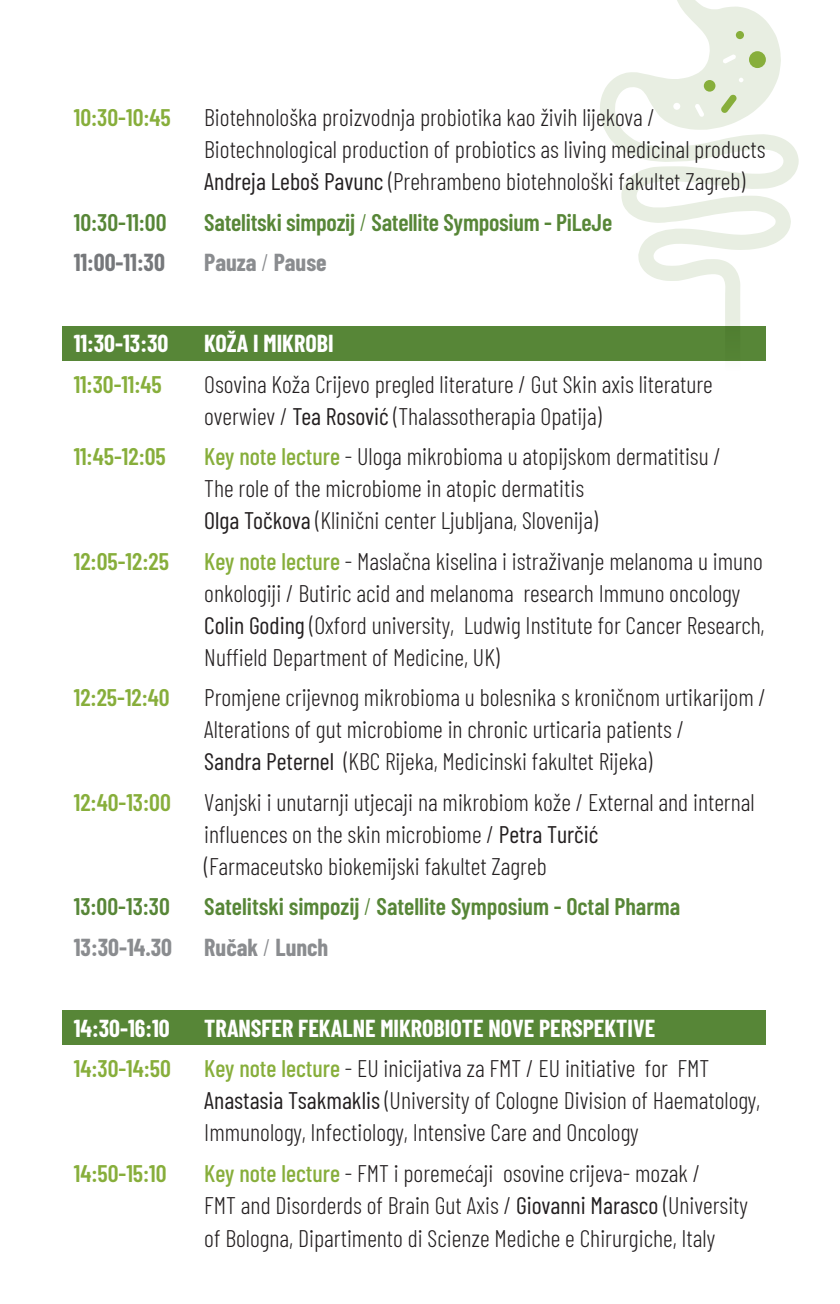
<style>
.page{position:relative;width:840px;height:1304px;background:#fff}
.page>*{position:absolute;margin:0;border:0;box-sizing:border-box;transform-origin:0 0}
.t1{font:300 24px/32px "Barlow Condensed";color:#231f20}
.t2{font:600 24px "Barlow Condensed";color:#578637}
.t3{font:600 24px "Barlow Condensed";color:#87ae3b}
.t4{font:700 24px "Barlow Condensed";color:#fff}
.t5{font:700 24px "Barlow Condensed";color:#8a8c8f}
.t6{font:700 24px "Barlow Condensed";letter-spacing:-.005em;color:#76787b}
.s1{font-weight:400}
.s2{font-weight:300}
.s3{font-weight:500;color:#87ae3b}
</style>
<div class="page">
<div style="left:62px;top:1010px;width:703px;height:34px;background:#578637"></div>
<div style="left:62px;top:327px;width:703px;height:34px;background:#578637"></div>
<svg style="left:599px;top:0;width:199px;height:361px"></svg>
<div style="left:673px;top:103px;width:7px;height:7px;background:#fff;border-radius:50%"></div>
<div style="left:748px;top:51px;width:17px;height:17px;background:#87ae3b;border-radius:50%"></div>
<div style="left:735px;top:31px;width:8px;height:8px;background:#87ae3b;border-radius:50%"></div>
<svg style="left:738px;top:78px;width:5px;height:4px"></svg>
<div style="left:703px;top:80px;width:12px;height:12px;background:#87ae3b;border-radius:50%"></div>
<svg style="left:722px;top:54px;width:13px;height:10px"></svg>
<svg style="left:720px;top:94px;width:16px;height:19px"></svg>
<svg style="left:694px;top:104px;width:10px;height:13px"></svg>
<p class="t3" style="left:74px;top:100px;width:98px">10:30-10:45</p>
<p class="t1" style="left:204px;top:100px;width:562px">Biotehnološka proizvodnja probiotika kao živih lijekova /<br>Biotechnological production of probiotics as living medicinal products<br><span class="s1">Andreja Leboš Pavunc</span> (Prehrambeno biotehnološki fakultet Zagreb)</p>
<p class="t2" style="left:74px;top:205px;width:94px">10:30-11:00</p>
<p class="t2" style="left:204px;top:205px;width:409px">Satelitski simpozij <span class="s2">/</span> Satellite Symposium - PiLeJe</p>
<p class="t6" style="left:74px;top:245px;width:93px">11:00-11:30</p>
<p class="t5" style="left:204px;top:245px;width:124px">Pauza <span class="s2">/</span> Pause</p>
<p class="t4" style="left:74px;top:326px;width:96px">11:30-13:30</p>
<p class="t4" style="left:204px;top:326px;width:131px">KOŽA I MIKROBI</p>
<p class="t3" style="left:74px;top:367px;width:89px">11:30-11:45</p>
<p class="t1" style="left:204px;top:366px;width:509px">Osovina Koža Crijevo pregled literature / Gut Skin axis literature overwiev / <span class="s1">Tea Rosović</span> (Thalassotherapia Opatija)</p>
<p class="t3" style="left:74px;top:439px;width:93px">11:45-12:05</p>
<p class="t1" style="left:204px;top:439px;width:518px"><span class="s3">Key note lecture</span> - Uloga mikrobioma u atopijskom dermatitisu /<br>The role of the microbiome in atopic dermatitis<br><span class="s1">Olga Točkova</span> (Klinični center Ljubljana, Slovenija)</p>
<p class="t3" style="left:74px;top:544px;width:97px">12:05-12:25</p>
<p class="t1" style="left:204px;top:543px;width:561px"><span class="s3">Key note lecture</span> - Maslačna kiselina i istraživanje melanoma u imuno onkologiji / Butiric acid and melanoma research Immuno oncology <span class="s1">Colin Goding</span> (Oxford university, Ludwig Institute for Cancer Research, Nuffield Department of Medicine, UK)</p>
<p class="t3" style="left:74px;top:680px;width:97px">12:25-12:40</p>
<p class="t1" style="left:204px;top:680px;width:563px">Promjene crijevnog mikrobioma u bolesnika s kroničnom urtikarijom /<br>Alterations of gut microbiome in chronic urticaria patients /<br><span class="s1">Sandra Peternel</span> (KBC Rijeka, Medicinski fakultet Rijeka)</p>
<p class="t3" style="left:74px;top:785px;width:98px">12:40-13:00</p>
<p class="t1" style="left:204px;top:784px;width:551px">Vanjski i unutarnji utjecaji na mikrobiom kože / External and internal influences on the skin microbiome / <span class="s1">Petra Turčić<br></span>(Farmaceutsko biokemijski fakultet Zagreb</p>
<p class="t2" style="left:74px;top:889px;width:98px">13:00-13:30</p>
<p class="t2" style="left:204px;top:889px;width:477px">Satelitski simpozij <span class="s2">/</span> Satellite Symposium - Octal Pharma</p>
<p class="t5" style="left:74px;top:930px;width:100px">13:30-14.30</p>
<p class="t5" style="left:204px;top:930px;width:125px">Ručak <span class="s2">/</span> Lunch</p>
<p class="t4" style="left:74px;top:1011px;width:97px">14:30-16:10</p>
<p class="t4" style="left:204px;top:1011px;width:452px">TRANSFER FEKALNE MIKROBIOTE NOVE PERSPEKTIVE</p>
<p class="t3" style="left:74px;top:1051px;width:99px">14:30-14:50</p>
<p class="t1" style="left:204px;top:1051px;width:557px"><span class="s3">Key note lecture</span> - EU inicijativa za FMT / EU initiative for FMT<br><span class="s1">Anastasia Tsakmaklis</span> (University of Cologne Division of Haematology,<br>Immunology, Infectiology, Intensive Care and Oncology</p>
<p class="t3" style="left:74px;top:1156px;width:94px">14:50-15:10</p>
<p class="t1" style="left:204px;top:1155px;width:545px;line-height:32.6px"><span class="s3">Key note lecture</span> - FMT i poremećaji osovine crijeva- mozak /<br>FMT and Disorderds of Brain Gut Axis / <span class="s1">Giovanni Marasco</span> (University of Bologna, Dipartimento di Scienze Mediche e Chirurgiche, Italy</p>
</div>
